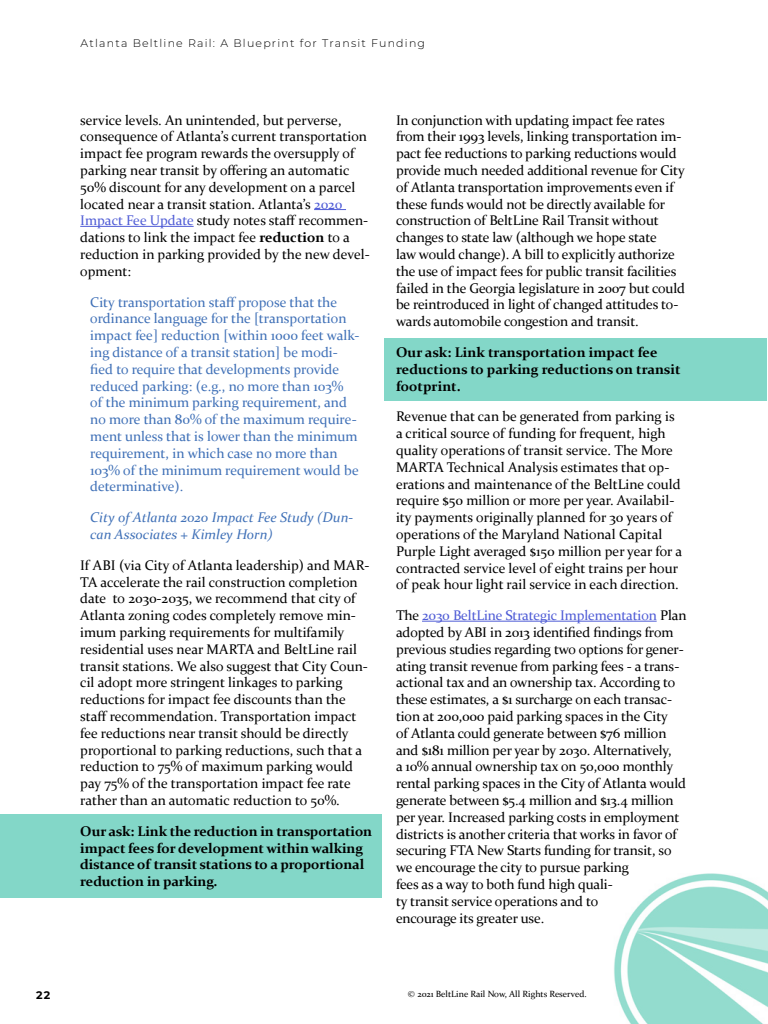
<style>
.page{position:relative;width:768px;height:1024px;background:#fff}
.page>*{position:absolute;margin:0;border:0;box-sizing:border-box;transform-origin:0 0}
.t1{font:14px/16.8px "Constantia";letter-spacing:-.01em;color:#000}
.t2{font:14px/16.8px "Constantia";color:#3f70b7}
.t3{font:700 14px/16.8px "Constantia";letter-spacing:-.01em;color:#000}
.t4{font:italic 14px/16.8px "Constantia";color:#3f70b7}
.t5{font:300 11px "Montserrat";letter-spacing:.11em;color:#000}
.t6{font:700 11px "Montserrat";color:#000}
.t7{font:9px "Constantia";color:#000}
.s1{color:#4f5cd6}
.s2{font-weight:700}
</style>
<div class="page">
<img style="left:614px;top:874px;width:154px;height:150px">
<div style="left:0;top:814px;width:382px;height:84px;background:#83d7c8"></div>
<div style="left:384px;top:338px;width:384px;height:62px;background:#83d7c8"></div>
<hr style="left:314px;top:209px;width:32px;height:1px;background:#4f5cd6">
<hr style="left:80px;top:226px;width:114px;height:1px;background:#4f5cd6">
<hr style="left:422px;top:621px;width:235px;height:1px;background:#4f5cd6">
<p class="t6" style="left:36px;top:987px;width:16px">22</p>
<p class="t5" style="left:81px;top:35px;width:346px">Atlanta Beltline Rail: A Blueprint for Transit Funding</p>
<p class="t1" style="left:80px;top:111px;width:291px">service levels. An unintended, but perverse, consequence of Atlanta’s current transportation impact fee program rewards the oversupply of parking near transit by offering an automatic 50% discount for any development on a parcel located near a transit station. Atlanta’s <span class="s1">2020<br>Impact Fee Update</span> study notes staff recommen&shy;dations to link the impact fee <span class="s2">reduction</span> to a reduction in parking provided by the new devel&shy;opment:</p>
<p class="t2" style="left:90px;top:293px;width:271px">City transportation staff propose that the ordinance language for the [transportation impact fee] reduction [within 1000 feet walk&shy;ing distance of a transit station] be modi&shy;fied to require that developments provide reduced parking: (e.g., no more than 103%<br>of the minimum parking requirement, and no more than 80% of the maximum require&shy;ment unless that is lower than the minimum requirement, in which case no more than 103% of the minimum requirement would be determinative).</p>
<p class="t4" style="left:90px;top:508px;width:265px">City of Atlanta 2020 Impact Fee Study (Dun&shy;can Associates + Kimley Horn)</p>
<p class="t1" style="left:80px;top:556px;width:291px">If ABI (via City of Atlanta leadership) and MAR-TA accelerate the rail construction completion date to 2030-2035, we recommend that city of Atlanta zoning codes completely remove min&shy;imum parking requirements for multifamily residential uses near MARTA and BeltLine rail transit stations. We also suggest that City Coun&shy;cil adopt more stringent linkages to parking reductions for impact fee discounts than the staff recommendation. Transportation impact fee reductions near transit should be directly proportional to parking reductions, such that a reduction to 75% of maximum parking would pay 75% of the transportation impact fee rate rather than an automatic reduction to 50%.</p>
<p class="t3" style="left:80px;top:822px;width:294px">Our ask: Link the reduction in transportation impact fees for development within walking distance of transit stations to a proportional reduction in parking.</p>
<p class="t1" style="left:396px;top:111px;width:291px">In conjunction with updating impact fee rates from their 1993 levels, linking transportation im&shy;pact fee reductions to parking reductions would provide much needed additional revenue for City of Atlanta transportation improvements even if these funds would not be directly available for construction of BeltLine Rail Transit without changes to state law (although we hope state<br>law would change). A bill to explicitly authorize the use of impact fees for public transit facilities failed in the Georgia legislature in 2007 but could be reintroduced in light of changed attitudes to&shy;wards automobile congestion and transit.</p>
<p class="t3" style="left:396px;top:343px;width:286px">Our ask: Link transportation impact fee reductions to parking reductions on transit footprint.</p>
<p class="t1" style="left:396px;top:408px;width:288px">Revenue that can be generated from parking is a critical source of funding for frequent, high quality operations of transit service. The More MARTA Technical Analysis estimates that op&shy;erations and maintenance of the BeltLine could require $50 million or more per year. Availabil&shy;ity payments originally planned for 30 years of operations of the Maryland National Capital Purple Light averaged $150 million per year for a contracted service level of eight trains per hour of peak hour light rail service in each direction.</p>
<p class="t1" style="left:396px;top:606px;width:292px">The <span class="s1">2030 BeltLine Strategic Implementation</span> Plan adopted by ABI in 2013 identified findings from previous studies regarding two options for gener&shy;ating transit revenue from parking fees - a trans&shy;actional tax and an ownership tax. According to these estimates, a $1 surcharge on each transac&shy;tion at 200,000 paid parking spaces in the City<br>of Atlanta could generate between $76 million and $181 million per year by 2030. Alternatively,<br>a 10% annual ownership tax on 50,000 monthly rental parking spaces in the City of Atlanta would generate between $5.4 million and $13.4 million per year. Increased parking costs in employment districts is another criteria that works in favor of securing FTA New Starts funding for transit, so we encourage the city to pursue parking<br>fees as a way to both fund high quali-<br>ty transit service operations and to<br>encourage its greater use.</p>
<p class="t7" style="left:408px;top:988px;width:180px">© 2021 BeltLine Rail Now, All Rights Reserved.</p>
</div>
